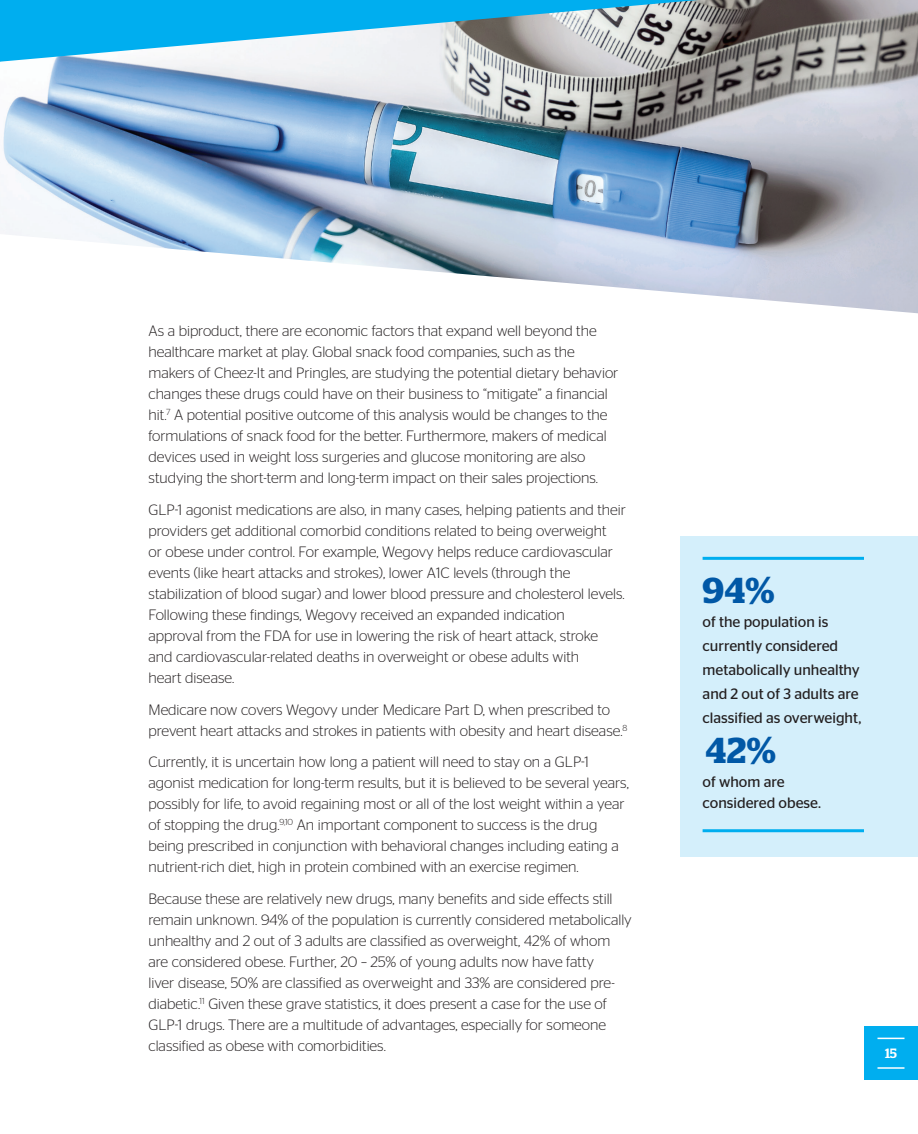
<style>
.page{position:relative;width:918px;height:1134px;background:#fff}
.page>*{position:absolute;margin:0;border:0;box-sizing:border-box;transform-origin:0 0}
.t1{font:600 36px "Stag";color:#0158a6}
.t2{font:300 15px/21px "Stag Sans";color:#231f20}
.t3{font:15px/24px "Stag Sans";color:#231f20}
.t4{font:500 13.5px "Stag";color:#fff}
</style>
<div class="page">
<img style="left:0;top:0;width:918px;height:313px">
<svg style="left:0;top:0;width:698px;height:62px"></svg>
<div style="left:681px;top:536px;width:237px;height:320px;background:#d4effb"></div>
<hr style="left:703px;top:557px;width:161px;height:3px;background:#00aeef">
<hr style="left:703px;top:829px;width:161px;height:3px;background:#00aeef">
<div style="left:864px;top:1026px;width:54px;height:54px;background:#00aeef"></div>
<svg style="left:878px;top:1038px;width:26px;height:1px"></svg>
<hr style="left:878px;top:1067px;width:26px;height:2px;background:#fff">
<p class="t2" style="left:148px;top:320px;width:471px">As a biproduct, there are economic factors that expand well beyond the healthcare market at play. Global snack food companies, such as the makers of Cheez-It and Pringles, are studying the potential dietary behavior changes these drugs could have on their business to “mitigate” a financial hit.<sup>7</sup> A potential positive outcome of this analysis would be changes to the formulations of snack food for the better. Furthermore, makers of medical devices used in weight loss surgeries and glucose monitoring are also studying the short-term and long-term impact on their sales projections.</p>
<p class="t2" style="left:149px;top:499px;width:479px">GLP-1 agonist medications are also, in many cases, helping patients and their providers get additional comorbid conditions related to being overweight<br>or obese under control. For example, Wegovy helps reduce cardiovascular events (like heart attacks and strokes), lower A1C levels (through the stabilization of blood sugar) and lower blood pressure and cholesterol levels.<br>Following these findings, Wegovy received an expanded indication<br>approval from the FDA for use in lowering the risk of heart attack, stroke and cardiovascular-related deaths in overweight or obese adults with<br>heart disease.</p>
<p class="t2" style="left:149px;top:699px;width:480px">Medicare now covers Wegovy under Medicare Part D, when prescribed to prevent heart attacks and strokes in patients with obesity and heart disease.<sup>8</sup></p>
<p class="t2" style="left:148px;top:751px;width:482px">Currently, it is uncertain how long a patient will need to stay on a GLP-1 agonist medication for long-term results, but it is believed to be several years, possibly for life, to avoid regaining most or all of the lost weight within a year of stopping the drug.<sup>9,10</sup> An important component to success is the drug being prescribed in conjunction with behavioral changes including eating a nutrient-rich diet, high in protein combined with an exercise regimen.</p>
<p class="t2" style="left:148px;top:888px;width:485px">Because these are relatively new drugs, many benefits and side effects still remain unknown. 94% of the population is currently considered metabolically unhealthy and 2 out of 3 adults are classified as overweight, 42% of whom are considered obese. Further, 20 – 25% of young adults now have fatty<br>liver disease, 50% are classified as overweight and 33% are considered pre&shy;diabetic.<sup>11</sup> Given these grave statistics, it does present a case for the use of GLP-1 drugs. There are a multitude of advantages, especially for someone classified as obese with comorbidities.</p>
<h1 class="t1" style="left:703px;top:569px;width:73px">94%</h1>
<p class="t3" style="left:703px;top:610px;width:160px">of the population is currently considered metabolically unhealthy and 2 out of 3 adults are classified as overweight,</p>
<h1 class="t1" style="left:706px;top:729px;width:72px">42%</h1>
<p class="t3" style="left:703px;top:771px;width:119px;line-height:21px">of whom are considered obese.</p>
<p class="t4" style="left:885px;top:1046px;width:13px">15</p>
</div>
